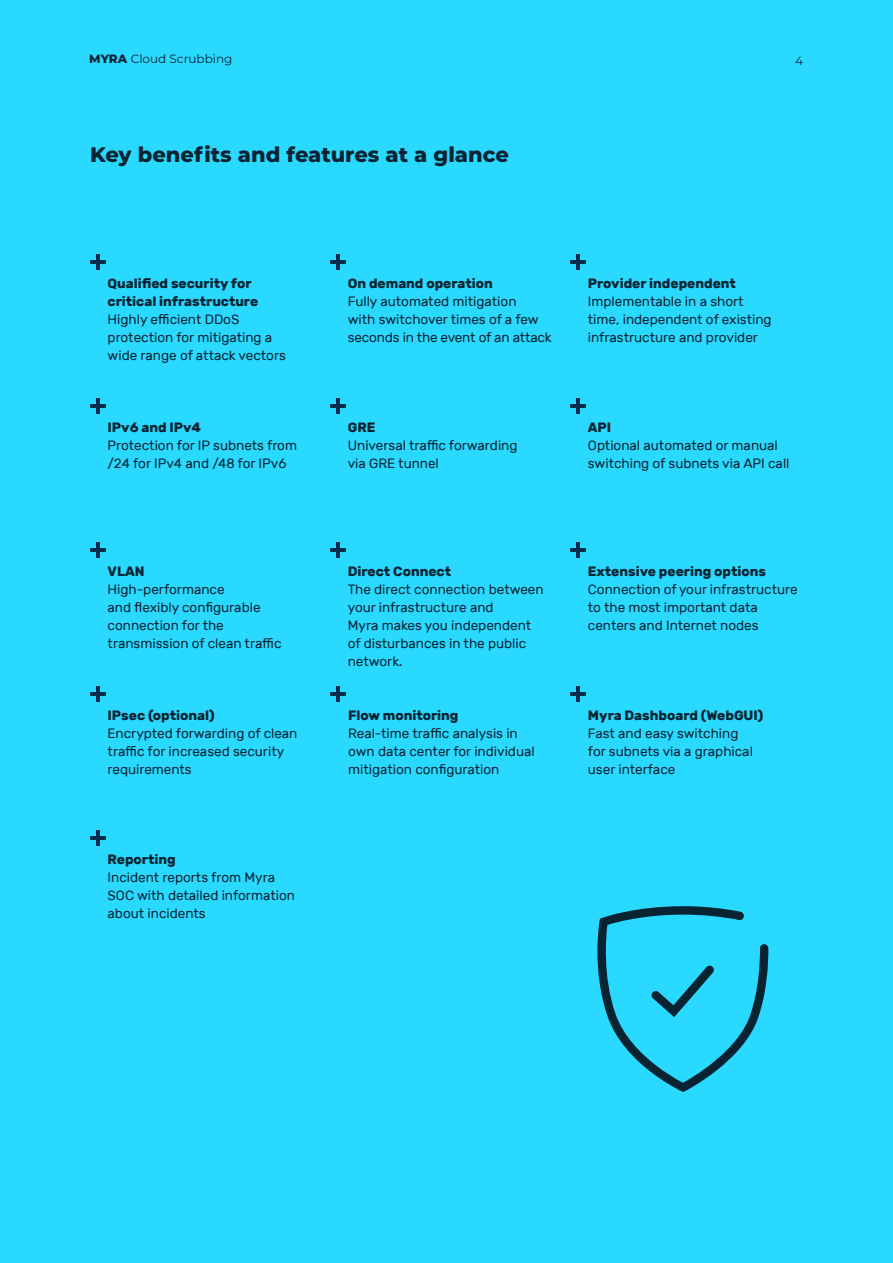
<style>
.page{position:relative;width:893px;height:1263px;background:#2ad9ff}
.page>*{position:absolute;margin:0;border:0;box-sizing:border-box;transform-origin:0 0}
.t1{font:800 21px "Montserrat";color:#082433}
.t2{font:13.5px/18px "Rubik";color:#082433}
.t3{font:700 13.5px/18px "Rubik";color:#082433}
.t4{font:12px "Montserrat";color:#082433}
.t5{font:12px "Montserrat";color:#002b4a}
.s1{font-weight:800}
</style>
<div class="page">
<hr style="left:96px;top:255px;width:3px;height:15px;background:#002b4a">
<hr style="left:90px;top:261px;width:15px;height:3px;background:#002b4a">
<hr style="left:96px;top:542px;width:3px;height:16px;background:#002b4a">
<hr style="left:90px;top:549px;width:15px;height:3px;background:#002b4a">
<hr style="left:96px;top:687px;width:3px;height:15px;background:#002b4a">
<hr style="left:90px;top:693px;width:15px;height:3px;background:#002b4a">
<hr style="left:576px;top:687px;width:4px;height:15px;background:#002b4a">
<hr style="left:570px;top:693px;width:16px;height:3px;background:#002b4a">
<hr style="left:96px;top:831px;width:3px;height:15px;background:#002b4a">
<hr style="left:90px;top:837px;width:15px;height:3px;background:#002b4a">
<hr style="left:336px;top:255px;width:3px;height:15px;background:#002b4a">
<hr style="left:330px;top:261px;width:16px;height:3px;background:#002b4a">
<hr style="left:336px;top:687px;width:3px;height:15px;background:#002b4a">
<hr style="left:330px;top:693px;width:16px;height:3px;background:#002b4a">
<hr style="left:336px;top:542px;width:3px;height:16px;background:#002b4a">
<hr style="left:330px;top:549px;width:16px;height:3px;background:#002b4a">
<hr style="left:576px;top:542px;width:4px;height:16px;background:#002b4a">
<hr style="left:570px;top:549px;width:16px;height:3px;background:#002b4a">
<hr style="left:576px;top:255px;width:4px;height:15px;background:#002b4a">
<hr style="left:570px;top:261px;width:16px;height:3px;background:#002b4a">
<svg style="left:597px;top:906px;width:171px;height:186px"></svg>
<hr style="left:96px;top:399px;width:3px;height:15px;background:#002b4a">
<hr style="left:90px;top:405px;width:15px;height:3px;background:#002b4a">
<hr style="left:336px;top:399px;width:3px;height:15px;background:#002b4a">
<hr style="left:330px;top:405px;width:16px;height:3px;background:#002b4a">
<hr style="left:576px;top:399px;width:4px;height:15px;background:#002b4a">
<hr style="left:570px;top:405px;width:16px;height:3px;background:#002b4a">
<p class="t4" style="left:89px;top:50px;width:145px"><span class="s1">MYRA</span> Cloud Scrubbing</p>
<h1 class="t1" style="left:90px;top:139px;width:420px">Key benefits and features at a glance</h1>
<p class="t5" style="left:795px;top:52px;width:9px">4</p>
<p class="t3" style="left:108px;top:274px;width:152px">Qualified security for critical infrastructure</p>
<p class="t2" style="left:108px;top:311px;width:180px">Highly efficient DDoS protection for mitigating a wide range of attack vectors</p>
<p class="t3" style="left:108px;top:418px;width:95px">IPv6 and IPv4</p>
<p class="t2" style="left:108px;top:437px;width:191px">Protection for IP subnets from /24 for IPv4 and /48 for IPv6</p>
<p class="t3" style="left:108px;top:562px;width:39px">VLAN</p>
<p class="t2" style="left:108px;top:581px;width:175px">High-performance<br>and flexibly configurable connection for the transmission of clean traffic</p>
<p class="t3" style="left:108px;top:706px;width:109px">IPsec (optional)</p>
<p class="t2" style="left:108px;top:725px;width:191px">Encrypted forwarding of clean traffic for increased security requirements</p>
<p class="t3" style="left:108px;top:850px;width:70px">Reporting</p>
<p class="t2" style="left:108px;top:869px;width:189px">Incident reports from Myra<br>SOC with detailed information about incidents</p>
<p class="t3" style="left:348px;top:274px;width:147px">On demand operation</p>
<p class="t2" style="left:348px;top:293px;width:206px">Fully automated mitigation<br>with switchover times of a few seconds in the event of an attack</p>
<p class="t3" style="left:348px;top:418px;width:29px">GRE</p>
<p class="t2" style="left:348px;top:437px;width:171px">Universal traffic forwarding via GRE tunnel</p>
<p class="t3" style="left:588px;top:274px;width:150px">Provider independent</p>
<p class="t2" style="left:588px;top:293px;width:185px">Implementable in a short time, independent of existing infrastructure and provider</p>
<p class="t3" style="left:588px;top:418px;width:25px">API</p>
<p class="t2" style="left:588px;top:437px;width:203px">Optional automated or manual switching of subnets via API call</p>
<p class="t3" style="left:348px;top:562px;width:105px">Direct Connect</p>
<p class="t2" style="left:348px;top:581px;width:197px">The direct connection between your infrastructure and<br>Myra makes you independent of disturbances in the public network.</p>
<p class="t3" style="left:348px;top:706px;width:112px">Flow monitoring</p>
<p class="t2" style="left:348px;top:725px;width:188px">Real-time traffic analysis in own data center for individual mitigation configuration</p>
<p class="t3" style="left:588px;top:562px;width:180px">Extensive peering options</p>
<p class="t2" style="left:588px;top:581px;width:211px">Connection of your infrastructure to the most important data centers and Internet nodes</p>
<p class="t3" style="left:588px;top:706px;width:177px">Myra Dashboard (WebGUI)</p>
<p class="t2" style="left:588px;top:725px;width:167px">Fast and easy switching for subnets via a graphical user interface</p>
</div>
